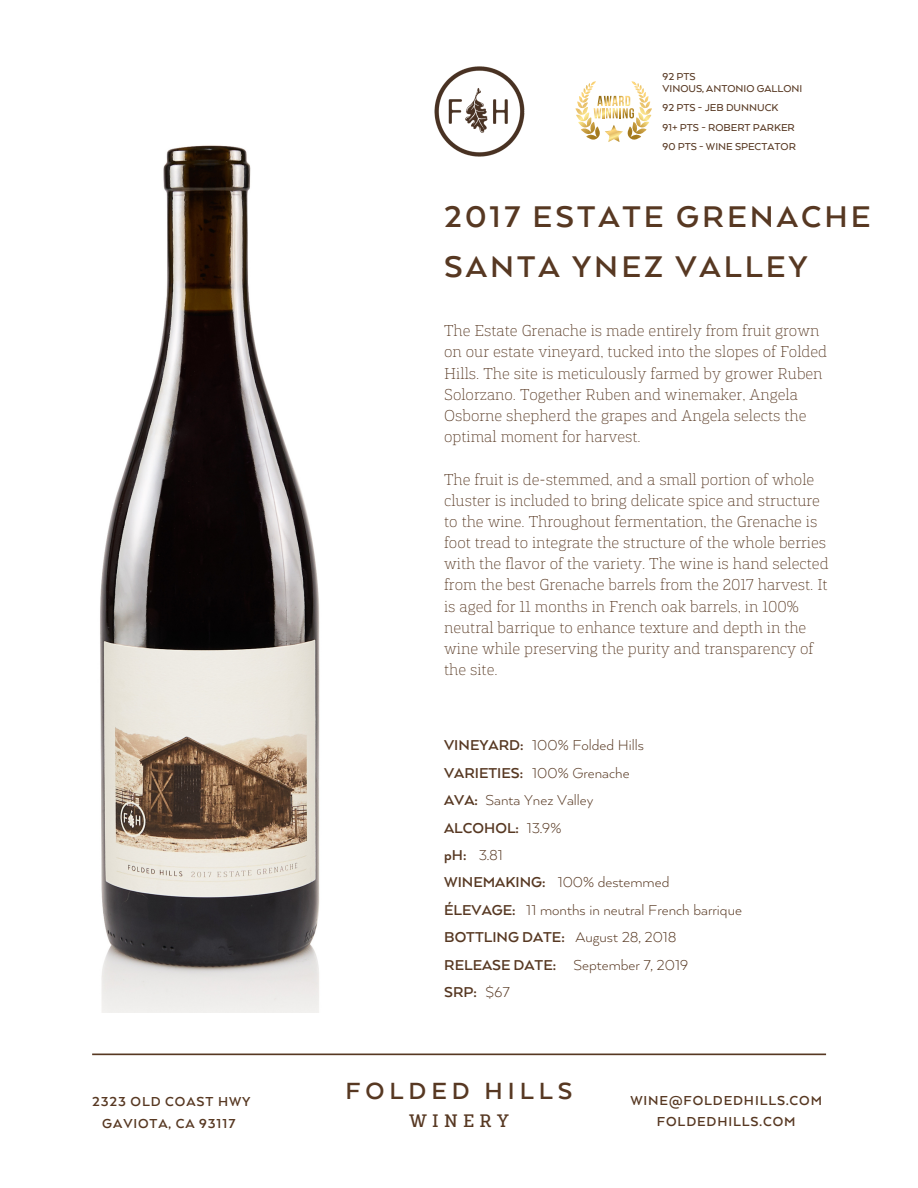
<style>
.page{position:relative;width:918px;height:1188px;background:#fff}
.page>*{position:absolute;margin:0;border:0;box-sizing:border-box;transform-origin:0 0}
.t1{font:700 34.5px/49.8px "Arquitecta";letter-spacing:.09em;color:#573822}
.t2{font:700 27px "Arquitecta";letter-spacing:.185em;color:#573822}
.t3{font:500 18px "Gaspo Slab";letter-spacing:.295em;color:#573822}
.t4{font:300 16.5px/27.5px "Arquitecta";color:#573822}
.t5{font:700 16.5px "Arquitecta";color:#573822}
.t6{font:100 15.75px/21.1px "Gaspo Slab";color:#573822}
.t7{font:700 15px/21px "Arquitecta";letter-spacing:.06em;color:#573822;text-align:center}
.t8{font:500 11.55px/11.6px "Arquitecta";color:#573822}
.s1{font-weight:700}
.s2{font-weight:300}
</style>
<div class="page">
<img style="left:100px;top:145px;width:220px;height:867px">
<svg style="left:92px;top:1054px;width:734px;height:1px"></svg>
<img style="left:434px;top:66px;width:91px;height:91px">
<svg style="left:575px;top:81px;width:77px;height:61px"></svg>
<p class="t7" style="left:92px;top:1090px;width:160px;line-height:21.6px">2323 OLD COAST HWY<br>GAVIOTA, CA 93117</p>
<p class="t8" style="left:662px;top:71px;width:141px">92 PTS<br>VINOUS, ANTONIO GALLONI</p>
<p class="t8" style="left:662px;top:117px;width:135px;line-height:19.5px">91+ PTS - ROBERT PARKER<br>90 PTS - WINE SPECTATOR</p>
<p class="t8" style="left:662px;top:102px;width:118px">92 PTS - JEB DUNNUCK</p>
<h1 class="t1" style="left:444px;top:190px;width:428px">2017 ESTATE GRENACHE<br>SANTA YNEZ VALLEY</h1>
<p class="t6" style="left:444px;top:320px;width:384px">The Estate Grenache is made entirely from fruit grown on our estate vineyard, tucked into the slopes of Folded Hills. The site is meticulously farmed by grower Ruben Solorzano. Together Ruben and winemaker, Angela Osborne shepherd the grapes and Angela selects the optimal moment for harvest.</p>
<p class="t6" style="left:444px;top:468px;width:386px">The fruit is de-stemmed, and a small portion of whole cluster is included to bring delicate spice and structure to the wine. Throughout fermentation, the Grenache is foot tread to integrate the structure of the whole berries with the flavor of the variety. The wine is hand selected from the best Grenache barrels from the 2017 harvest. It is aged for 11 months in French oak barrels, in 100% neutral barrique to enhance texture and depth in the wine while preserving the purity and transparency of the site.</p>
<p class="t4" style="left:444px;top:731px;width:201px"><span class="s1">VINEYARD:</span> 100% Folded Hills<br><span class="s1">VARIETIES:</span> 100% Grenache<br><span class="s1">AVA:</span> Santa Ynez Valley<br><span class="s1">ALCOHOL:</span> 13.9%</p>
<p class="t4" style="left:444px;top:840px;width:227px"><span class="s1">pH:</span> 3.81<br><span class="s1">WINEMAKING:</span> 100% destemmed</p>
<p class="t4" style="left:444px;top:895px;width:299px"><span class="s1">ÉLEVAGE:</span> 11 months in neutral French barrique</p>
<p class="t4" style="left:444px;top:923px;width:246px"><span class="s1">BOTTLING DATE:</span> August 28, 2018<br><span class="s1">RELEASE DATE:</span> September 7, 2019</p>
<p class="t5" style="left:444px;top:982px;width:67px">SRP: <span class="s2">$67</span></p>
<h2 class="t2" style="left:346px;top:1073px;width:228px">FOLDED HILLS</h2>
<p class="t3" style="left:409px;top:1110px;width:101px">WINERY</p>
<p class="t7" style="left:630px;top:1089px;width:193px">WINE@FOLDEDHILLS.COM<br>FOLDEDHILLS.COM</p>
</div>
